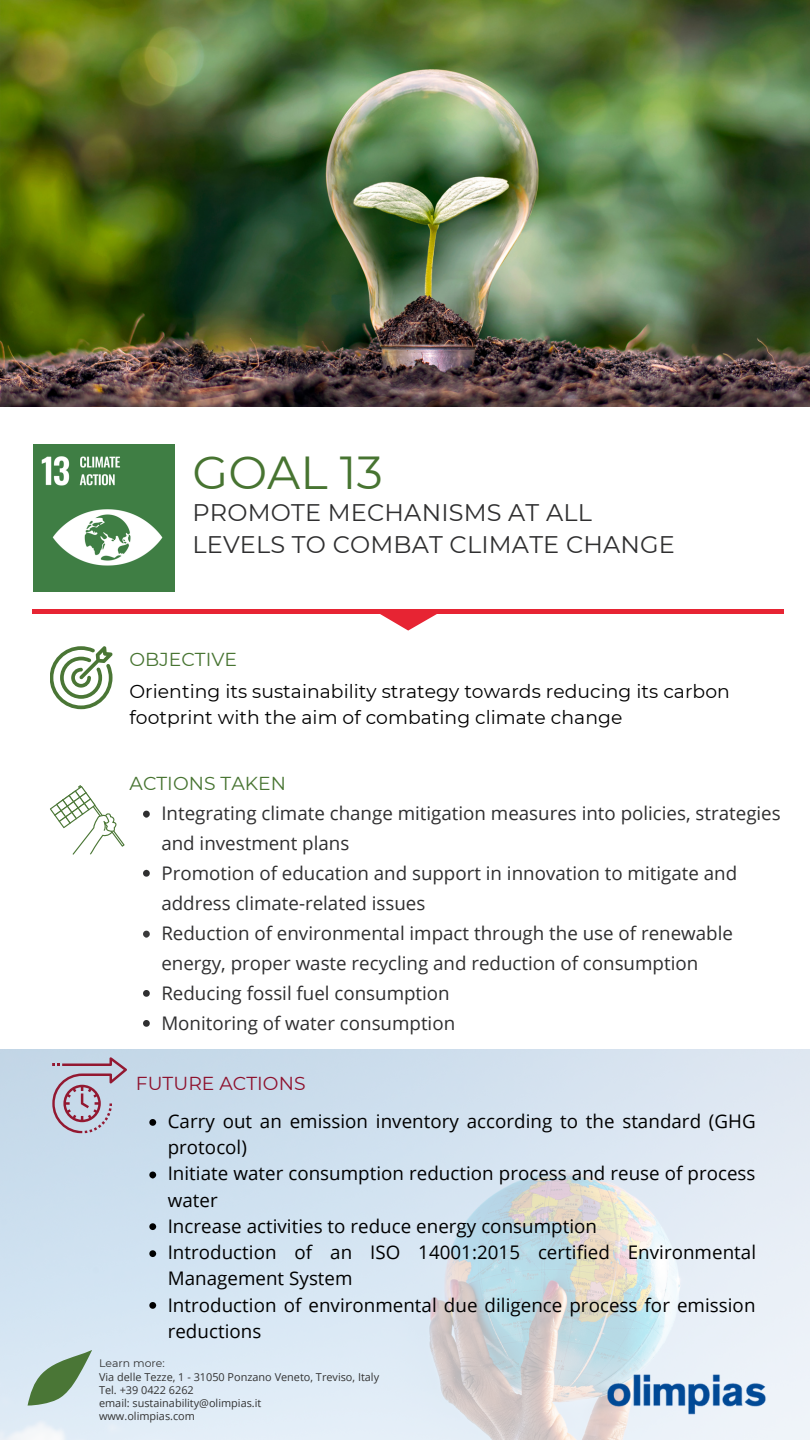
<style>
.page{position:relative;width:810px;height:1440px;background:#fff}
.page>*{position:absolute;margin:0;border:0;box-sizing:border-box;transform-origin:0 0}
.t1{font:46.2px "Montserrat";color:#477431}
.t2{font:24px/31.5px "Montserrat";letter-spacing:.01em;color:#2f2f30}
.t3{font:18.8px/30px "Open Sans";color:#2f2f30}
.t4{font:18.8px/26.2px "Open Sans";color:#000}
.t5{font:18.8px/26.2px "Montserrat";color:#000}
.t6{font:18.8px "Montserrat";color:#8e112d}
.t7{font:18.7px "Montserrat";color:#477431}
.t8{font:10.9px/12.8px "Open Sans";color:#333}
.t9{font:10.9px "Montserrat";color:#333}
</style>
<div class="page">
<hr style="left:33px;top:610px;width:751px;height:4px;background:#e72433">
<svg style="left:380px;top:614px;width:57px;height:17px"></svg>
<img style="left:0;top:0;width:810px;height:406px">
<img style="left:0;top:1049px;width:810px;height:391px">
<svg style="left:28px;top:1350px;width:64px;height:55px;background:#98b49d"></svg>
<svg style="left:50px;top:646px;width:63px;height:63px"></svg>
<svg style="left:50px;top:785px;width:75px;height:70px"></svg>
<svg style="left:52px;top:1057px;width:75px;height:76px;background:#bcb6c8"></svg>
<svg style="left:143px;top:811px;width:7px;height:6px"></svg>
<svg style="left:143px;top:870px;width:7px;height:7px"></svg>
<svg style="left:143px;top:931px;width:7px;height:6px"></svg>
<svg style="left:143px;top:990px;width:7px;height:7px"></svg>
<svg style="left:149px;top:1119px;width:7px;height:7px"></svg>
<svg style="left:149px;top:1172px;width:7px;height:6px"></svg>
<svg style="left:149px;top:1223px;width:7px;height:7px"></svg>
<svg style="left:143px;top:1020px;width:7px;height:7px"></svg>
<svg style="left:149px;top:1250px;width:7px;height:7px"></svg>
<svg style="left:149px;top:1302px;width:7px;height:7px"></svg>
<img style="left:600px;top:1371px;width:177px;height:46px">
<img style="left:33px;top:445px;width:141px;height:146px">
<p class="t1" style="left:193px;top:445px;width:192px">GOAL 13</p>
<p class="t2" style="left:192px;top:497px;width:484px">PROMOTE MECHANISMS AT ALL<br>LEVELS TO COMBAT CLIMATE CHANGE</p>
<p class="t7" style="left:130px;top:648px;width:109px">OBJECTIVE</p>
<p class="t5" style="left:130px;top:678px;width:602px">Orienting its sustainability strategy towards reducing its carbon footprint with the aim of combating climate change</p>
<p class="t7" style="left:130px;top:771px;width:158px">ACTIONS TAKEN</p>
<p class="t3" style="left:161px;top:798px;width:621px">Integrating climate change mitigation measures into policies, strategies and investment plans</p>
<p class="t3" style="left:161px;top:858px;width:577px">Promotion of education and support in innovation to mitigate and address climate-related issues</p>
<p class="t3" style="left:161px;top:918px;width:573px">Reduction of environmental impact through the use of renewable energy, proper waste recycling and reduction of consumption</p>
<p class="t3" style="left:161px;top:978px;width:290px">Reducing fossil fuel consumption</p>
<p class="t3" style="left:161px;top:1008px;width:295px">Monitoring of water consumption</p>
<p class="t6" style="left:136px;top:1071px;width:171px">FUTURE ACTIONS</p>
<p class="t4" style="left:168px;top:1107px;width:590px">Carry out an emission inventory according to the standard (GHG protocol)</p>
<p class="t4" style="left:168px;top:1160px;width:589px">Initiate water consumption reduction process and reuse of process water</p>
<p class="t4" style="left:168px;top:1212px;width:431px">Increase activities to reduce energy consumption</p>
<p class="t4" style="left:168px;top:1239px;width:590px">Introduction of an ISO 14001:2015 certified Environmental<br>Management System</p>
<p class="t4" style="left:168px;top:1291px;width:589px">Introduction of environmental due diligence process for emission reductions</p>
<p class="t9" style="left:99px;top:1356px;width:67px">Learn more:</p>
<p class="t8" style="left:99px;top:1371px;width:282px">Via delle Tezze, 1 - 31050 Ponzano Veneto, Treviso, Italy<br>Tel. +39 0422 6262</p>
<p class="t8" style="left:99px;top:1396px;width:164px">email: sustainability@olimpias.it</p>
<p class="t8" style="left:99px;top:1409px;width:97px">www.olimpias.com</p>
</div>
